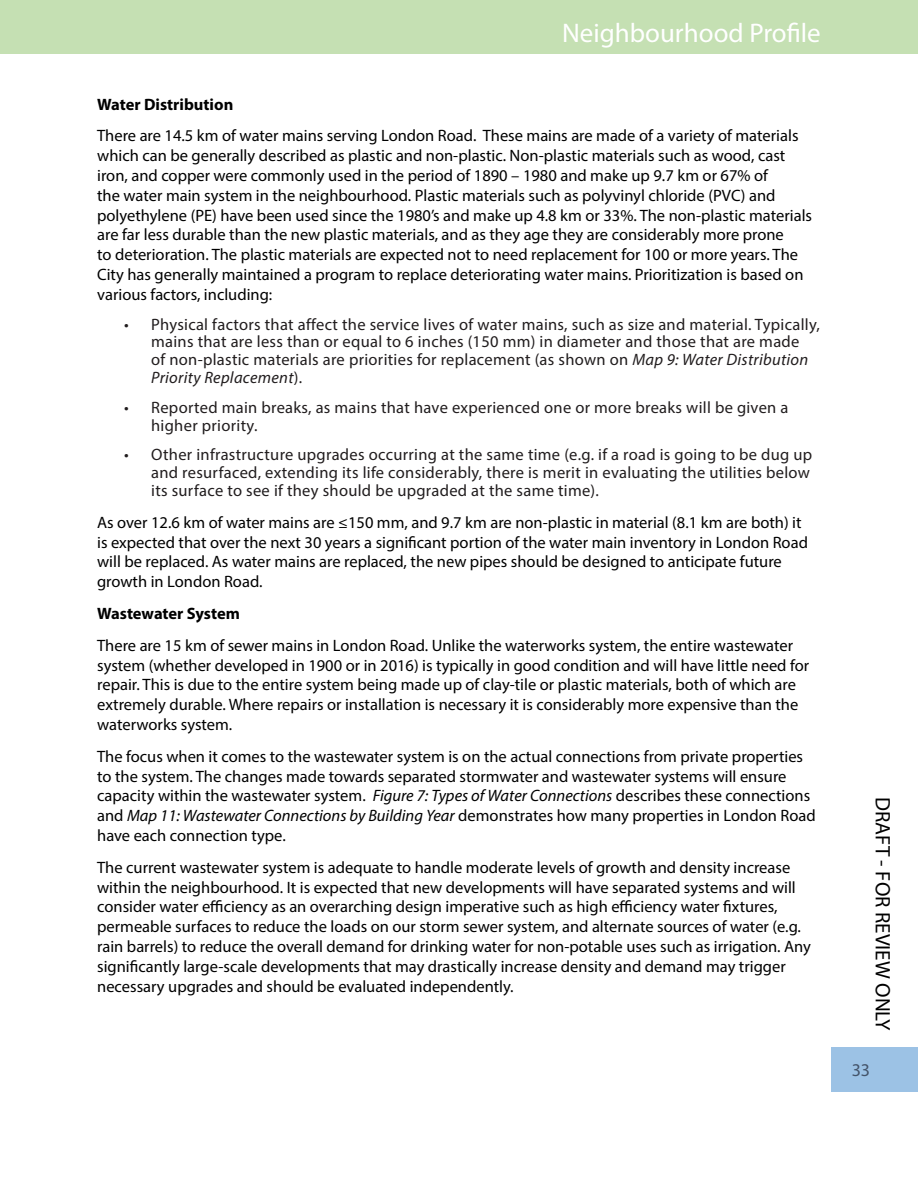
<style>
.page{position:relative;width:918px;height:1188px;background:#fff}
.page>*{position:absolute;margin:0;border:0;box-sizing:border-box;transform-origin:0 0}
.t1{font:27px "Myriad Pro";color:#fff}
.t2{font:21px "Myriad Pro";color:#000}
.t3{font:18px "Myriad Pro";color:#44546a}
.t4{font:16.5px/19.8px "Myriad Pro";color:#000}
.t5{font:16.5px/17.9px "Myriad Pro";letter-spacing:.02em;color:#211d1e}
.t6{font:700 16.5px "Myriad Pro";color:#000}
.s1{font-style:italic}
</style>
<div class="page">
<div style="left:832px;top:1047px;width:86px;height:45px;background:#9cc2e5"></div>
<div style="left:0;top:0;width:918px;height:54px;background:#c5e0b3"></div>
<h1 class="t1" style="left:562px;top:16px;width:260px">Neighbourhood Profile</h1>
<p class="t6" style="left:97px;top:93px;width:138px">Water Distribution</p>
<p class="t4" style="left:97px;top:126px;width:716px">There are 14.5 km of water mains serving London Road. These mains are made of a variety of materials which can be generally described as plastic and non-plastic. Non-plastic materials such as wood, cast iron, and copper were commonly used in the period of 1890 – 1980 and make up 9.7 km or 67% of<br>the water main system in the neighbourhood. Plastic materials such as polyvinyl chloride (PVC) and polyethylene (PE) have been used since the 1980’s and make up 4.8 km or 33%. The non-plastic materials are far less durable than the new plastic materials, and as they age they are considerably more prone<br>to deterioration. The plastic materials are expected not to need replacement for 100 or more years. The City has generally maintained a program to replace deteriorating water mains. Prioritization is based on various factors, including:</p>
<p class="t5" style="left:151px;top:315px;width:670px;text-indent:-27px">• Physical factors that affect the service lives of water mains, such as size and material. Typically, mains that are less than or equal to 6 inches (150 mm) in diameter and those that are made<br>of non-plastic materials are priorities for replacement (as shown on <span class="s1">Map 9: Water Distribution Priority Replacement</span>).</p>
<p class="t5" style="left:151px;top:398px;width:639px;text-indent:-27px">• Reported main breaks, as mains that have experienced one or more breaks will be given a higher priority.</p>
<p class="t5" style="left:151px;top:446px;width:663px;text-indent:-27px">• Other infrastructure upgrades occurring at the same time (e.g. if a road is going to be dug up and resurfaced, extending its life considerably, there is merit in evaluating the utilities below its surface to see if they should be upgraded at the same time).</p>
<p class="t4" style="left:97px;top:512px;width:712px">As over 12.6 km of water mains are ≤150 mm, and 9.7 km are non-plastic in material (8.1 km are both) it is expected that over the next 30 years a significant portion of the water main inventory in London Road will be replaced. As water mains are replaced, the new pipes should be designed to anticipate future growth in London Road.</p>
<p class="t6" style="left:97px;top:603px;width:144px">Wastewater System</p>
<p class="t4" style="left:97px;top:635px;width:713px">There are 15 km of sewer mains in London Road. Unlike the waterworks system, the entire wastewater system (whether developed in 1900 or in 2016) is typically in good condition and will have little need for repair. This is due to the entire system being made up of clay-tile or plastic materials, both of which are extremely durable. Where repairs or installation is necessary it is considerably more expensive than the waterworks system.</p>
<p class="t4" style="left:97px;top:746px;width:720px">The focus when it comes to the wastewater system is on the actual connections from private properties to the system. The changes made towards separated stormwater and wastewater systems will ensure capacity within the wastewater system. <span class="s1">Figure 7: Types of Water Connections</span> describes these connections and <span class="s1">Map 11: Wastewater Connections by Building Year</span> demonstrates how many properties in London Road have each connection type.</p>
<p class="t4" style="left:97px;top:857px;width:715px">The current wastewater system is adequate to handle moderate levels of growth and density increase within the neighbourhood. It is expected that new developments will have separated systems and will consider water efficiency as an overarching design imperative such as high efficiency water fixtures, permeable surfaces to reduce the loads on our storm sewer system, and alternate sources of water (e.g. rain barrels) to reduce the overall demand for drinking water for non-potable uses such as irrigation. Any significantly large-scale developments that may drastically increase density and demand may trigger necessary upgrades and should be evaluated independently.</p>
<p class="t2" style="left:896px;top:797px;width:235px;rotate:90deg">DRAFT - FOR REVIEW ONLY</p>
<p class="t3" style="left:852px;top:1059px;width:20px">33</p>
</div>
